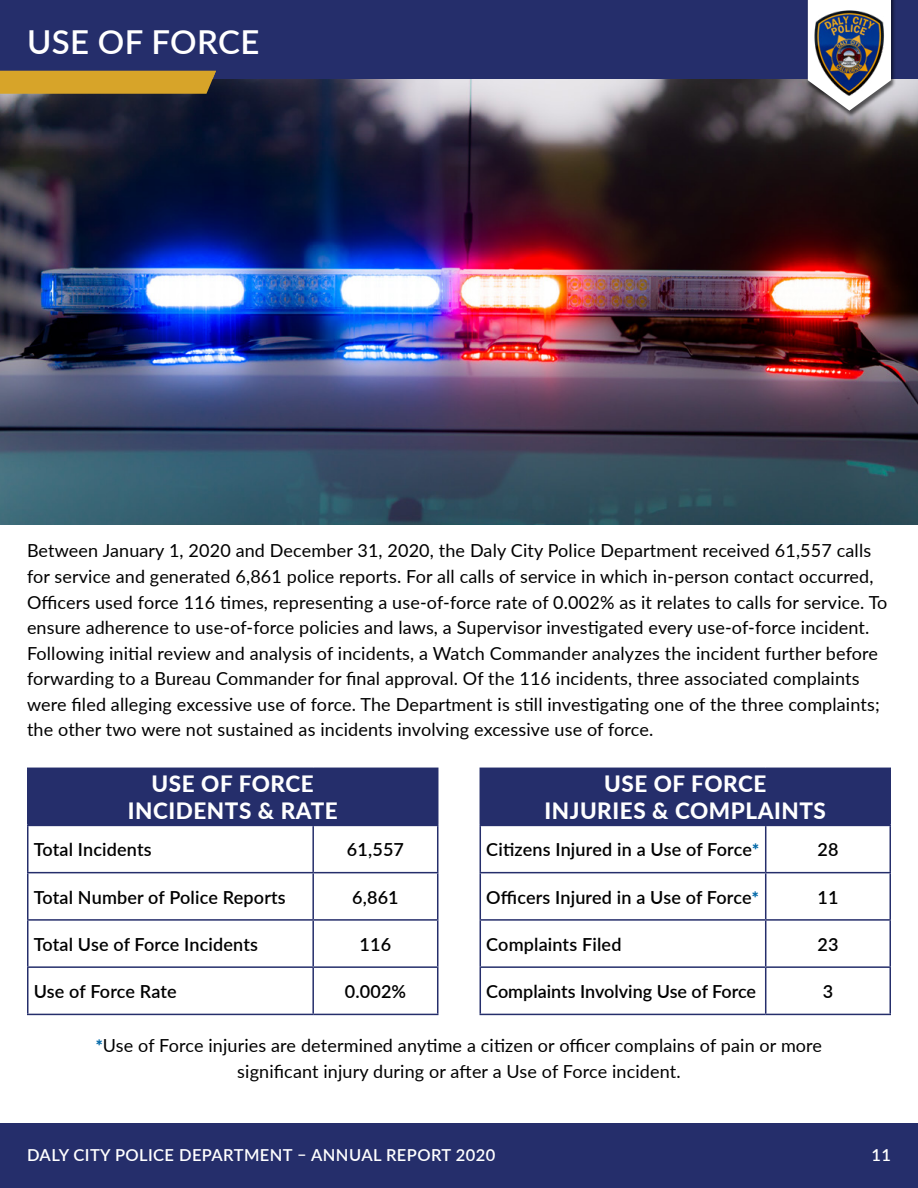
<style>
.page{position:relative;width:918px;height:1188px;background:#fff}
.page>*{position:absolute;margin:0;border:0;box-sizing:border-box;transform-origin:0 0}
.t1{font:600 33px "Lato";letter-spacing:.01em;color:#fff}
.t2{font:800 22.5px/27px "Lato";letter-spacing:.025em;color:#fff;text-align:center}
.t3{font:18px/25.5px "Lato";letter-spacing:.01em;color:#000}
.t4{font:600 18px "Lato";letter-spacing:.01em;color:#000}
.t5{font:600 16.5px "Lato";letter-spacing:.025em;color:#fff}
.s1{font-weight:900;font-size:16.5px;color:#0068a8}
</style>
<div class="page">
<div style="left:0;top:0;width:918px;height:79px;background:#252e6b"></div>
<div style="left:0;top:1123px;width:918px;height:65px;background:#252e6b"></div>
<img style="left:0;top:79px;width:918px;height:446px">
<div style="left:806px;top:0;width:90px;height:118px;background:#000;opacity:.6"></div>
<svg style="left:808px;top:0;width:83px;height:111px;background:#d6d4d6"></svg>
<img style="left:814px;top:10px;width:71px;height:87px">
<div style="left:0;top:71px;width:216px;height:23px;background:#d7a429"></div>
<div style="left:28px;top:768px;width:410px;height:57px;background:#252e6b"></div>
<hr style="left:27px;top:826px;width:1px;height:46px;background:#252e6b">
<hr style="left:312px;top:826px;width:2px;height:46px;background:#252e6b">
<hr style="left:437px;top:826px;width:1px;height:46px;background:#252e6b">
<hr style="left:27px;top:872px;width:286px;height:1px;background:#252e6b">
<hr style="left:27px;top:873px;width:1px;height:46px;background:#252e6b">
<hr style="left:313px;top:872px;width:125px;height:1px;background:#252e6b">
<hr style="left:312px;top:873px;width:2px;height:46px;background:#252e6b">
<hr style="left:437px;top:873px;width:1px;height:46px;background:#252e6b">
<hr style="left:27px;top:919px;width:286px;height:2px;background:#252e6b">
<hr style="left:27px;top:921px;width:1px;height:45px;background:#252e6b">
<hr style="left:313px;top:919px;width:125px;height:2px;background:#252e6b">
<hr style="left:312px;top:921px;width:2px;height:45px;background:#252e6b">
<hr style="left:437px;top:921px;width:1px;height:45px;background:#252e6b">
<hr style="left:27px;top:966px;width:286px;height:2px;background:#252e6b">
<hr style="left:27px;top:968px;width:1px;height:46px;background:#252e6b">
<hr style="left:313px;top:966px;width:125px;height:2px;background:#252e6b">
<hr style="left:312px;top:968px;width:2px;height:46px;background:#252e6b">
<hr style="left:437px;top:968px;width:1px;height:46px;background:#252e6b">
<hr style="left:27px;top:1014px;width:286px;height:1px;background:#252e6b">
<hr style="left:313px;top:1014px;width:125px;height:1px;background:#252e6b">
<hr style="left:27px;top:768px;width:286px;height:1px;background:#252e6b">
<hr style="left:27px;top:769px;width:1px;height:56px;background:#252e6b">
<hr style="left:27px;top:825px;width:286px;height:1px;background:#252e6b">
<hr style="left:313px;top:825px;width:125px;height:1px;background:#252e6b">
<div style="left:480px;top:768px;width:410px;height:57px;background:#252e6b"></div>
<hr style="left:480px;top:826px;width:1px;height:46px;background:#252e6b">
<hr style="left:765px;top:826px;width:1px;height:46px;background:#252e6b">
<hr style="left:890px;top:826px;width:1px;height:46px;background:#252e6b">
<hr style="left:480px;top:872px;width:286px;height:1px;background:#252e6b">
<hr style="left:480px;top:873px;width:1px;height:46px;background:#252e6b">
<hr style="left:766px;top:872px;width:125px;height:1px;background:#252e6b">
<hr style="left:765px;top:873px;width:1px;height:46px;background:#252e6b">
<hr style="left:890px;top:873px;width:1px;height:46px;background:#252e6b">
<hr style="left:480px;top:919px;width:286px;height:2px;background:#252e6b">
<hr style="left:480px;top:921px;width:1px;height:45px;background:#252e6b">
<hr style="left:766px;top:919px;width:125px;height:2px;background:#252e6b">
<hr style="left:765px;top:921px;width:1px;height:45px;background:#252e6b">
<hr style="left:890px;top:921px;width:1px;height:45px;background:#252e6b">
<hr style="left:480px;top:966px;width:286px;height:2px;background:#252e6b">
<hr style="left:480px;top:968px;width:1px;height:46px;background:#252e6b">
<hr style="left:766px;top:966px;width:125px;height:2px;background:#252e6b">
<hr style="left:765px;top:968px;width:1px;height:46px;background:#252e6b">
<hr style="left:890px;top:968px;width:1px;height:46px;background:#252e6b">
<hr style="left:480px;top:1014px;width:286px;height:1px;background:#252e6b">
<hr style="left:766px;top:1014px;width:125px;height:1px;background:#252e6b">
<hr style="left:766px;top:768px;width:125px;height:1px;background:#252e6b">
<hr style="left:890px;top:769px;width:1px;height:56px;background:#252e6b">
<hr style="left:480px;top:825px;width:286px;height:1px;background:#252e6b">
<hr style="left:766px;top:825px;width:125px;height:1px;background:#252e6b">
<h1 class="t1" style="left:27px;top:18px;width:234px">USE OF FORCE</h1>
<p class="t3" style="left:27px;top:537px;width:862px">Between January 1, 2020 and December 31, 2020, the Daly City Police Department received 61,557 calls for service and generated 6,861 police reports. For all calls of service in which in-person contact occurred, Officers used force 116 times, representing a use-of-force rate of 0.002% as it relates to calls for service. To ensure adherence to use-of-force policies and laws, a Supervisor investigated every use-of-force incident.<br>Following initial review and analysis of incidents, a Watch Commander analyzes the incident further before forwarding to a Bureau Commander for final approval. Of the 116 incidents, three associated complaints were filed alleging excessive use of force. The Department is still investigating one of the three complaints; the other two were not sustained as incidents involving excessive use of force.</p>
<p class="t2" style="left:128px;top:770px;width:212px">USE OF FORCE<br>INCIDENTS &amp; RATE</p>
<p class="t4" style="left:34px;top:837px;width:119px">Total Incidents</p>
<p class="t4" style="left:347px;top:837px;width:59px">61,557</p>
<p class="t4" style="left:34px;top:884px;width:254px">Total Number of Police Reports</p>
<p class="t4" style="left:352px;top:884px;width:48px">6,861</p>
<p class="t4" style="left:34px;top:931px;width:226px">Total Use of Force Incidents</p>
<p class="t4" style="left:360px;top:931px;width:33px">116</p>
<p class="t4" style="left:34px;top:978px;width:145px">Use of Force Rate</p>
<p class="t4" style="left:345px;top:978px;width:63px">0.002%</p>
<p class="t2" style="left:544px;top:770px;width:283px">USE OF FORCE<br>INJURIES &amp; COMPLAINTS</p>
<p class="t4" style="left:486px;top:837px;width:274px">Citizens Injured in a Use of Force<span class="s1">*</span></p>
<p class="t4" style="left:817px;top:837px;width:23px">28</p>
<p class="t4" style="left:486px;top:884px;width:274px">Officers Injured in a Use of Force<span class="s1">*</span></p>
<p class="t4" style="left:817px;top:884px;width:23px">11</p>
<p class="t4" style="left:486px;top:931px;width:137px">Complaints Filed</p>
<p class="t4" style="left:817px;top:931px;width:23px">23</p>
<p class="t4" style="left:486px;top:978px;width:271px">Complaints Involving Use of Force</p>
<p class="t4" style="left:823px;top:978px;width:12px">3</p>
<p class="t3" style="left:96px;top:1032px;width:728px;text-align:center"><span class="s1">*</span>Use of Force injuries are determined anytime a citizen or officer complains of pain or more significant injury during or after a Use of Force incident.</p>
<p class="t5" style="left:27px;top:1143px;width:470px">DALY CITY POLICE DEPARTMENT – ANNUAL REPORT 2020</p>
<p class="t5" style="left:871px;top:1143px;width:21px">11</p>
</div>
